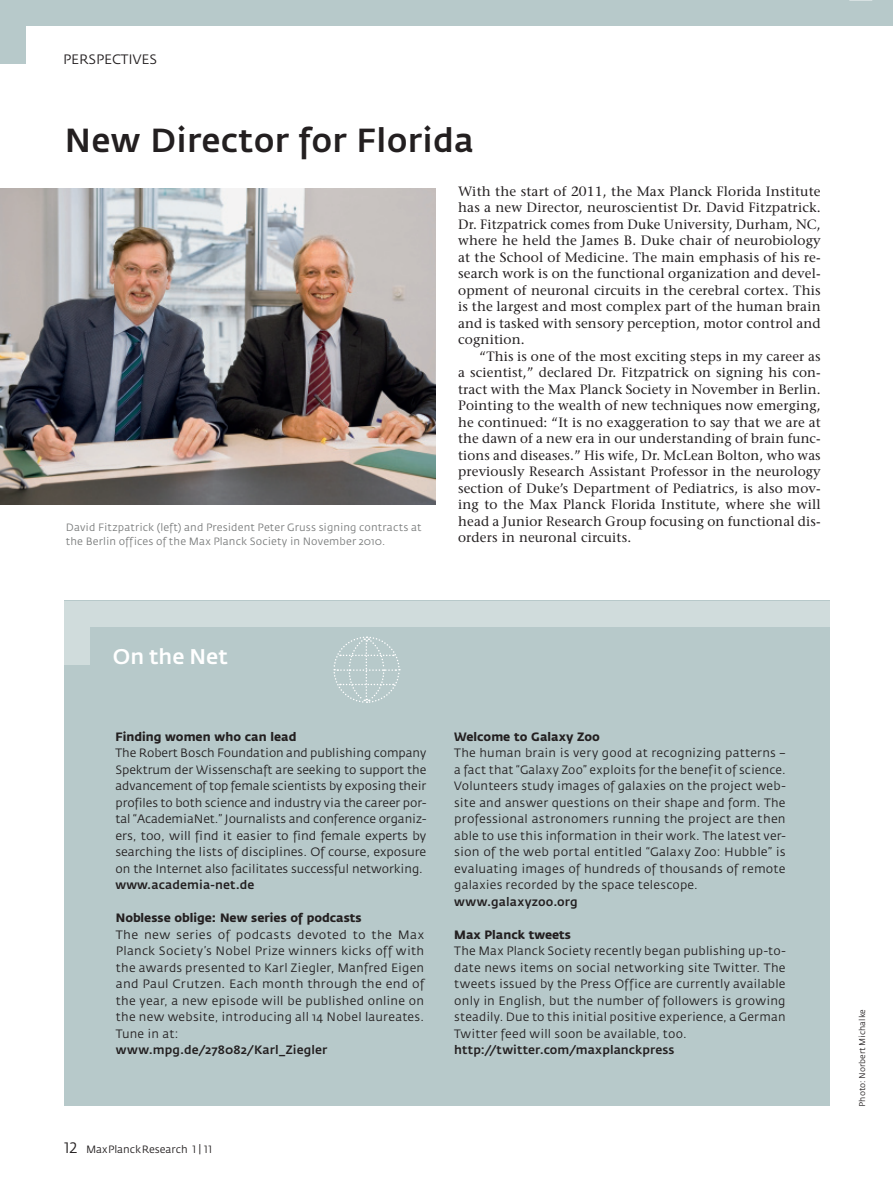
<style>
.page{position:relative;width:893px;height:1191px;background:#fff}
.page>*{position:absolute;margin:0;border:0;box-sizing:border-box;transform-origin:0 0}
.t1{font:500 33px "Fedra Sans";letter-spacing:.01em;color:#231f20}
.t2{font:500 21px "Fedra Sans";color:#fff}
.t3{font:13.5px "Stone Serif";letter-spacing:.01em;color:#231f20}
.t4{font:13.5px "Fedra Sans";color:#231f20}
.t5{font:12px/16.5px "Fedra Sans";letter-spacing:.01em;color:#231f20}
.t6{font:10.5px/13.5px "Fedra Sans";letter-spacing:.015em;color:#7a7c7c}
.t7{font:10.5px "Fedra Sans";color:#231f20}
.t8{font:8.25px "Fedra Sans";color:#231f20}
.s1{font-weight:700}
.s2{font-weight:500}
.s3{font-family:"Fedra Sans Book SC";font-size:15px}
.s4{font-family:"Fedra Sans Book SC"}
</style>
<div class="page">
<div style="left:64px;top:601px;width:765px;height:505px;background:#b7c9ca"></div>
<div style="left:0;top:0;width:26px;height:64px;background:#b7c9ca"></div>
<div style="left:0;top:0;width:893px;height:26px;background:#b7c9ca"></div>
<div style="left:64px;top:601px;width:765px;height:25px;background:#d0dcdc"></div>
<svg style="left:333px;top:636px;width:67px;height:67px"></svg>
<div style="left:64px;top:601px;width:25px;height:63px;background:#d0dcdc"></div>
<img style="left:0;top:189px;width:436px;height:315px">
<svg style="left:849px;top:0;width:23px;height:1px"></svg>
<p class="t4" style="left:63px;top:54px;width:96px">PERSPECTIVES</p>
<p class="t1" style="left:65px;top:127px;width:411px">New Director for Florida</p>
<p class="t3" style="left:458px;top:186px;width:364px">With the start of 2011, the Max Planck Florida Institute</p>
<p class="t3" style="left:458px;top:202px;width:364px">has a new Director, neuroscientist Dr. David Fitzpatrick.</p>
<p class="t3" style="left:458px;top:219px;width:364px">Dr. Fitzpatrick comes from Duke University, Durham, NC,</p>
<p class="t3" style="left:458px;top:235px;width:364px">where he held the James B. Duke chair of neurobiology</p>
<p class="t3" style="left:458px;top:252px;width:364px">at the School of Medicine. The main emphasis of his re-</p>
<p class="t3" style="left:458px;top:268px;width:364px">search work is on the functional organization and devel-</p>
<p class="t3" style="left:458px;top:285px;width:364px">opment of neuronal circuits in the cerebral cortex. This</p>
<p class="t3" style="left:458px;top:301px;width:364px">is the largest and most complex part of the human brain</p>
<p class="t3" style="left:458px;top:318px;width:364px">and is tasked with sensory perception, motor control and</p>
<p class="t3" style="left:458px;top:334px;width:68px">cognition.</p>
<p class="t3" style="left:479px;top:351px;width:343px">“This is one of the most exciting steps in my career as</p>
<p class="t3" style="left:458px;top:367px;width:364px">a scientist,” declared Dr. Fitzpatrick on signing his con-</p>
<p class="t3" style="left:458px;top:384px;width:364px">tract with the Max Planck Society in November in Berlin.</p>
<p class="t3" style="left:458px;top:400px;width:364px">Pointing to the wealth of new techniques now emerging,</p>
<p class="t3" style="left:458px;top:417px;width:364px">he continued: “It is no exaggeration to say that we are at</p>
<p class="t3" style="left:458px;top:433px;width:364px">the dawn of a new era in our understanding of brain func-</p>
<p class="t3" style="left:458px;top:450px;width:364px">tions and diseases.” His wife, Dr. McLean Bolton, who was</p>
<p class="t3" style="left:458px;top:466px;width:364px">previously Research Assistant Professor in the neurology</p>
<p class="t3" style="left:458px;top:483px;width:364px">section of Duke’s Department of Pediatrics, is also mov-</p>
<p class="t3" style="left:458px;top:499px;width:364px">ing to the Max Planck Florida Institute, where she will</p>
<p class="t3" style="left:458px;top:516px;width:364px">head a Junior Research Group focusing on functional dis-</p>
<p class="t3" style="left:458px;top:532px;width:175px">orders in neuronal circuits.</p>
<p class="t6" style="left:66px;top:521px;width:357px">David Fitzpatrick (left) and President Peter Gruss signing contracts at the Berlin offices of the Max Planck Society in November 2010.</p>
<p class="t2" style="left:113px;top:648px;width:116px">On the Net</p>
<p class="t5" style="left:115px;top:729px;width:312px"><span class="s1">Finding women who can lead<br></span>The Robert Bosch Foundation and publishing company Spektrum der Wissenschaft are seeking to support the advancement of top female scientists by exposing their profiles to both science and industry via the career por&shy;tal “Academia Net.” Journalists and conference organiz&shy;ers, too, will find it easier to find female experts by searching the lists of disciplines. Of course, exposure on the Internet also facilitates successful networking. <span class="s2">www.academia-net.de</span></p>
<p class="t5" style="left:454px;top:729px;width:333px"><span class="s1">Welcome to Galaxy Zoo<br></span>The human brain is very good at recognizing patterns – a fact that “Galaxy Zoo” exploits for the benefit of science.<br>Volunteers study images of galaxies on the project web&shy;site and answer questions on their shape and form. The professional astronomers running the project are then able to use this information in their work. The latest ver&shy;sion of the web portal entitled “Galaxy Zoo: Hubble” is evaluating images of hundreds of thousands of remote galaxies recorded by the space telescope. <span class="s2">www.galaxyzoo.org</span></p>
<p class="t5" style="left:116px;top:910px;width:310px"><span class="s1">Noblesse oblige: New series of podcasts<br></span>The new series of podcasts devoted to the Max Planck Society’s Nobel Prize winners kicks off with the awards presented to Karl Ziegler, Manfred Eigen and Paul Crutzen. Each month through the end of the year, a new episode will be published online on the new website, introducing all 14 Nobel laureates.<br>Tune in at:<br><span class="s2">www.mpg.de/278082/Karl_Ziegler</span></p>
<p class="t5" style="left:454px;top:927px;width:333px"><span class="s1">Max Planck tweets<br></span>The Max Planck Society recently began publishing up-to&shy;date news items on social networking site Twitter. The tweets issued by the Press Office are currently available only in English, but the number of followers is growing steadily. Due to this initial positive experience, a German Twitter feed will soon be available, too. <span class="s2">http://twitter.com/maxplanckpress</span></p>
<p class="t7" style="left:64px;top:1145px;width:150px"><span class="s3">12</span> MaxPlanckResearch <span class="s4">1 | 11</span></p>
<p class="t8" style="left:859px;top:1106px;width:99px;rotate:-90deg">Photo: Norbert Michalke</p>
</div>
